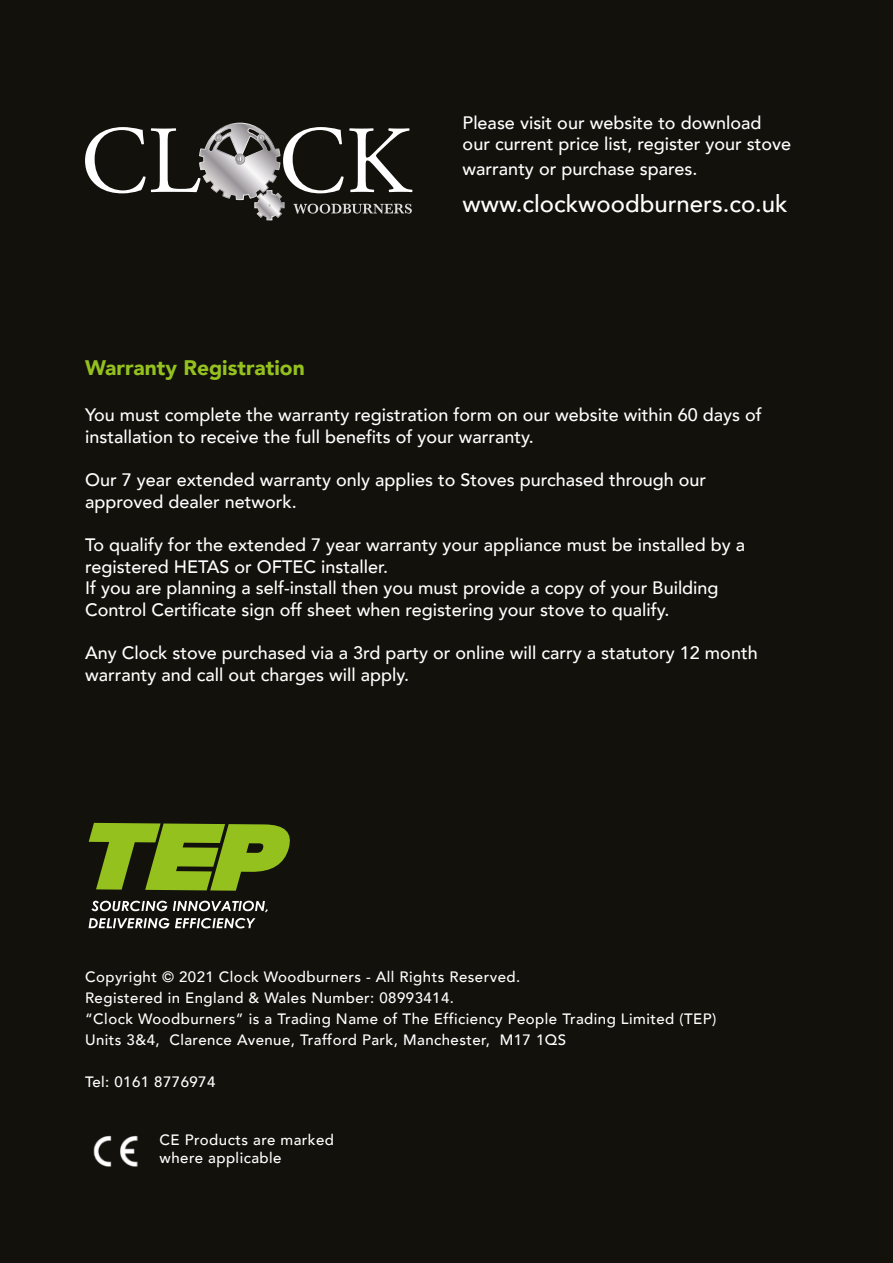
<style>
.page{position:relative;width:893px;height:1263px;background:#12110c}
.page>*{position:absolute;margin:0;border:0;box-sizing:border-box;transform-origin:0 0}
.t1{font:500 24px "Avenir";color:#fff}
.t2{font:900 21px "Avenir";color:#95c11f}
.t3{font:500 18px/21.6px "Avenir";color:#fff}
.t4{font:500 15px/21px "Avenir";letter-spacing:.03em;color:#fff}
</style>
<div class="page">
<svg style="left:89px;top:823px;width:201px;height:68px"></svg>
<svg style="left:91px;top:901px;width:76px;height:10px"></svg>
<svg style="left:173px;top:901px;width:95px;height:11px"></svg>
<svg style="left:89px;top:918px;width:80px;height:10px"></svg>
<svg style="left:175px;top:918px;width:80px;height:10px"></svg>
<img style="left:93px;top:1135px;width:45px;height:32px">
<svg style="left:85px;top:123px;width:327px;height:97px"></svg>
<p class="t3" style="left:463px;top:111px;width:330px">Please visit our website to download our current price list, register your stove</p>
<p class="t3" style="left:463px;top:157px;width:236px">warranty or purchase spares.</p>
<h1 class="t1" style="left:463px;top:183px;width:327px">www.clockwoodburners.co.uk</h1>
<p class="t2" style="left:85px;top:349px;width:221px">Warranty Registration</p>
<p class="t3" style="left:85px;top:403px;width:678px">You must complete the warranty registration form on our website within 60 days of installation to receive the full benefits of your warranty.</p>
<p class="t3" style="left:85px;top:468px;width:623px">Our 7 year extended warranty only applies to Stoves purchased through our approved dealer network.</p>
<p class="t3" style="left:85px;top:533px;width:662px">To qualify for the extended 7 year warranty your appliance must be installed by a registered HETAS or OFTEC installer.<br>If you are planning a self-install then you must provide a copy of your Building Control Certificate sign off sheet when registering your stove to qualify.</p>
<p class="t3" style="left:85px;top:641px;width:674px">Any Clock stove purchased via a 3rd party or online will carry a statutory 12 month warranty and call out charges will apply.</p>
<p class="t4" style="left:85px;top:966px;width:633px">Copyright © 2021 Clock Woodburners - All Rights Reserved.<br>Registered in England &amp; Wales Number: 08993414.<br>“Clock Woodburners” is a Trading Name of The Efficiency People Trading Limited (TEP)<br>Units 3&amp;4, Clarence Avenue, Trafford Park, Manchester, M17 1QS</p>
<p class="t4" style="left:85px;top:1071px;width:132px">Tel: 0161 8776974</p>
<p class="t4" style="left:160px;top:1130px;width:176px;line-height:18px">CE Products are marked where applicable</p>
</div>
